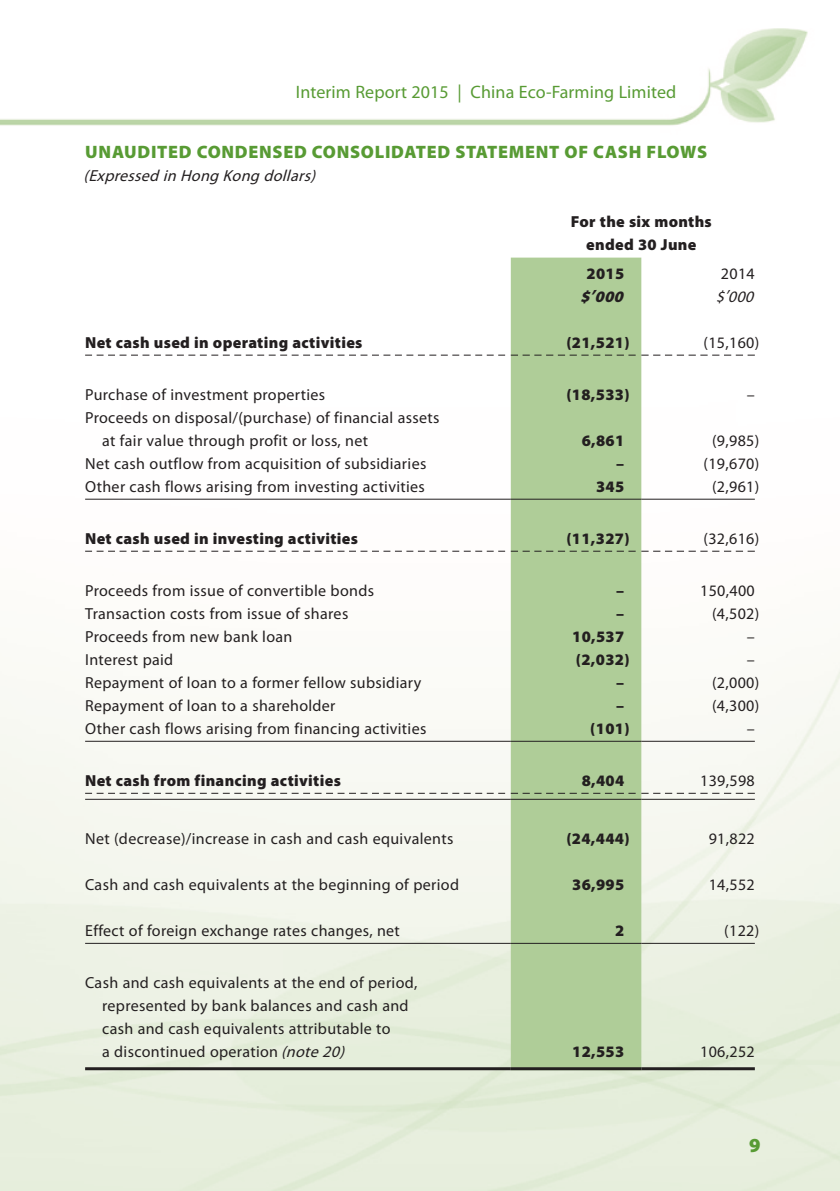
<style>
.page{position:relative;width:840px;height:1191px;background:#fff}
.page>*{position:absolute;margin:0;border:0;box-sizing:border-box;transform-origin:0 0}
.t1{font:900 20px "Myriad Pro";color:#589b34}
.Heading_1{font:900 18px "Myriad Pro";letter-spacing:.04em;color:#589b34}
.t2{font:18px "Myriad Pro";letter-spacing:.005em;color:#589b34}
.Body_Text{font:16px/23px "Myriad Pro";letter-spacing:.02em;color:#231f20}
.Body_Text-2{font:900 16px/23px "Myriad Pro";letter-spacing:.02em;color:#231f20;text-align:center}
.Body_Text-3{font:italic 16px "Myriad Pro";color:#231f20}
.Body_Text-4{font:italic 900 16px "Myriad Pro";color:#231f20}
.s1{font-style:italic}
</style>
<div class="page">
<img style="left:0;top:257px;width:839px;height:934px">
<img style="left:0;top:28px;width:808px;height:98px">
<div style="left:510px;top:258px;width:131px;height:809px;background:#afcd98"></div>
<svg style="left:85px;top:355px;width:550px;height:1px"></svg>
<svg style="left:641px;top:355px;width:113px;height:1px"></svg>
<hr style="left:85px;top:499px;width:425px;height:1px;background:#231f20">
<hr style="left:510px;top:499px;width:131px;height:1px;background:#231f20">
<hr style="left:641px;top:499px;width:113px;height:1px;background:#231f20">
<svg style="left:85px;top:551px;width:550px;height:1px"></svg>
<svg style="left:641px;top:551px;width:113px;height:1px"></svg>
<hr style="left:85px;top:741px;width:425px;height:1px;background:#231f20">
<hr style="left:510px;top:741px;width:131px;height:1px;background:#231f20">
<hr style="left:641px;top:741px;width:113px;height:1px;background:#231f20">
<svg style="left:85px;top:793px;width:550px;height:1px"></svg>
<svg style="left:641px;top:793px;width:113px;height:1px"></svg>
<hr style="left:85px;top:799px;width:425px;height:1px;background:#231f20">
<hr style="left:510px;top:799px;width:131px;height:1px;background:#231f20">
<hr style="left:641px;top:799px;width:113px;height:1px;background:#231f20">
<hr style="left:85px;top:943px;width:425px;height:1px;background:#231f20">
<hr style="left:510px;top:943px;width:131px;height:1px;background:#231f20">
<hr style="left:641px;top:943px;width:113px;height:1px;background:#231f20">
<hr style="left:85px;top:1067px;width:425px;height:3px;background:#231f20">
<hr style="left:510px;top:1067px;width:131px;height:3px;background:#231f20">
<hr style="left:641px;top:1067px;width:113px;height:3px;background:#231f20">
<p class="t2" style="left:295px;top:81px;width:382px">Interim Report 2015 | China Eco-Farming Limited</p>
<p class="Heading_1" style="left:85px;top:140px;width:623px">UNAUDITED CONDENSED CONSOLIDATED STATEMENT OF CASH FLOWS</p>
<p class="Body_Text-3" style="left:83px;top:166px;width:238px">(Expressed in Hong Kong dollars)</p>
<p class="Body_Text-2" style="left:570px;top:209px;width:142px">For the six months ended 30 June</p>
<p class="Body_Text-2" style="left:586px;top:261px;width:39px">2015</p>
<p class="Body_Text" style="left:720px;top:261px;width:35px">2014</p>
<p class="Body_Text-4" style="left:579px;top:285px;width:49px">$’000</p>
<p class="Body_Text-3" style="left:715px;top:286px;width:44px">$’000</p>
<p class="Body_Text-2" style="left:85px;top:330px;width:279px">Net cash used in operating activities</p>
<p class="Body_Text-2" style="left:566px;top:330px;width:65px">(21,521)</p>
<p class="Body_Text" style="left:703px;top:330px;width:57px">(15,160)</p>
<p class="Body_Text" style="left:85px;top:382px;width:241px">Purchase of investment properties</p>
<p class="Body_Text-2" style="left:566px;top:382px;width:65px">(18,533)</p>
<p class="Body_Text" style="left:746px;top:382px;width:9px">–</p>
<p class="Body_Text" style="left:102px;top:405px;width:338px;text-indent:-17px">Proceeds on disposal/(purchase) of financial assets at fair value through profit or loss, net</p>
<p class="Body_Text-2" style="left:581px;top:428px;width:44px">6,861</p>
<p class="Body_Text" style="left:711px;top:428px;width:49px">(9,985)</p>
<p class="Body_Text" style="left:85px;top:451px;width:342px">Net cash outflow from acquisition of subsidiaries</p>
<p class="Body_Text-2" style="left:616px;top:451px;width:9px">–</p>
<p class="Body_Text" style="left:703px;top:451px;width:57px">(19,670)</p>
<p class="Body_Text" style="left:85px;top:474px;width:341px">Other cash flows arising from investing activities</p>
<p class="Body_Text-2" style="left:595px;top:474px;width:30px">345</p>
<p class="Body_Text" style="left:711px;top:474px;width:49px">(2,961)</p>
<p class="Body_Text-2" style="left:85px;top:526px;width:274px">Net cash used in investing activities</p>
<p class="Body_Text-2" style="left:566px;top:526px;width:65px">(11,327)</p>
<p class="Body_Text" style="left:703px;top:526px;width:57px">(32,616)</p>
<p class="Body_Text" style="left:85px;top:578px;width:290px">Proceeds from issue of convertible bonds</p>
<p class="Body_Text-2" style="left:616px;top:578px;width:9px">–</p>
<p class="Body_Text" style="left:699px;top:578px;width:56px">150,400</p>
<p class="Body_Text" style="left:85px;top:601px;width:264px">Transaction costs from issue of shares</p>
<p class="Body_Text-2" style="left:616px;top:601px;width:9px">–</p>
<p class="Body_Text" style="left:711px;top:601px;width:49px">(4,502)</p>
<p class="Body_Text" style="left:85px;top:624px;width:209px">Proceeds from new bank loan</p>
<p class="Body_Text-2" style="left:572px;top:624px;width:53px">10,537</p>
<p class="Body_Text" style="left:746px;top:624px;width:9px">–</p>
<p class="Body_Text" style="left:85px;top:647px;width:90px">Interest paid</p>
<p class="Body_Text-2" style="left:575px;top:647px;width:55px">(2,032)</p>
<p class="Body_Text" style="left:746px;top:647px;width:9px">–</p>
<p class="Body_Text" style="left:85px;top:670px;width:337px">Repayment of loan to a former fellow subsidiary</p>
<p class="Body_Text-2" style="left:616px;top:670px;width:9px">–</p>
<p class="Body_Text" style="left:711px;top:670px;width:49px">(2,000)</p>
<p class="Body_Text" style="left:85px;top:693px;width:252px">Repayment of loan to a shareholder</p>
<p class="Body_Text-2" style="left:616px;top:693px;width:9px">–</p>
<p class="Body_Text" style="left:711px;top:693px;width:49px">(4,300)</p>
<p class="Body_Text" style="left:85px;top:716px;width:342px">Other cash flows arising from financing activities</p>
<p class="Body_Text-2" style="left:590px;top:716px;width:41px">(101)</p>
<p class="Body_Text" style="left:746px;top:716px;width:9px">–</p>
<p class="Body_Text-2" style="left:85px;top:768px;width:257px">Net cash from financing activities</p>
<p class="Body_Text-2" style="left:581px;top:768px;width:44px">8,404</p>
<p class="Body_Text" style="left:699px;top:768px;width:56px">139,598</p>
<p class="Body_Text" style="left:85px;top:826px;width:369px">Net (decrease)/increase in cash and cash equivalents</p>
<p class="Body_Text-2" style="left:566px;top:826px;width:65px">(24,444)</p>
<p class="Body_Text" style="left:708px;top:826px;width:48px">91,822</p>
<p class="Body_Text" style="left:85px;top:872px;width:375px">Cash and cash equivalents at the beginning of period</p>
<p class="Body_Text-2" style="left:572px;top:872px;width:53px">36,995</p>
<p class="Body_Text" style="left:708px;top:872px;width:48px">14,552</p>
<p class="Body_Text" style="left:85px;top:918px;width:316px">Effect of foreign exchange rates changes, net</p>
<p class="Body_Text-2" style="left:614px;top:918px;width:11px">2</p>
<p class="Body_Text" style="left:723px;top:918px;width:37px">(122)</p>
<p class="Body_Text" style="left:102px;top:970px;width:316px;text-indent:-17px">Cash and cash equivalents at the end of period, represented by bank balances and cash and cash and cash equivalents attributable to<br>a discontinued operation <span class="s1">(note20)</span></p>
<p class="Body_Text-2" style="left:572px;top:1039px;width:53px">12,553</p>
<p class="Body_Text" style="left:699px;top:1039px;width:56px">106,252</p>
<p class="t1" style="left:748px;top:1132px;width:13px">9</p>
</div>
